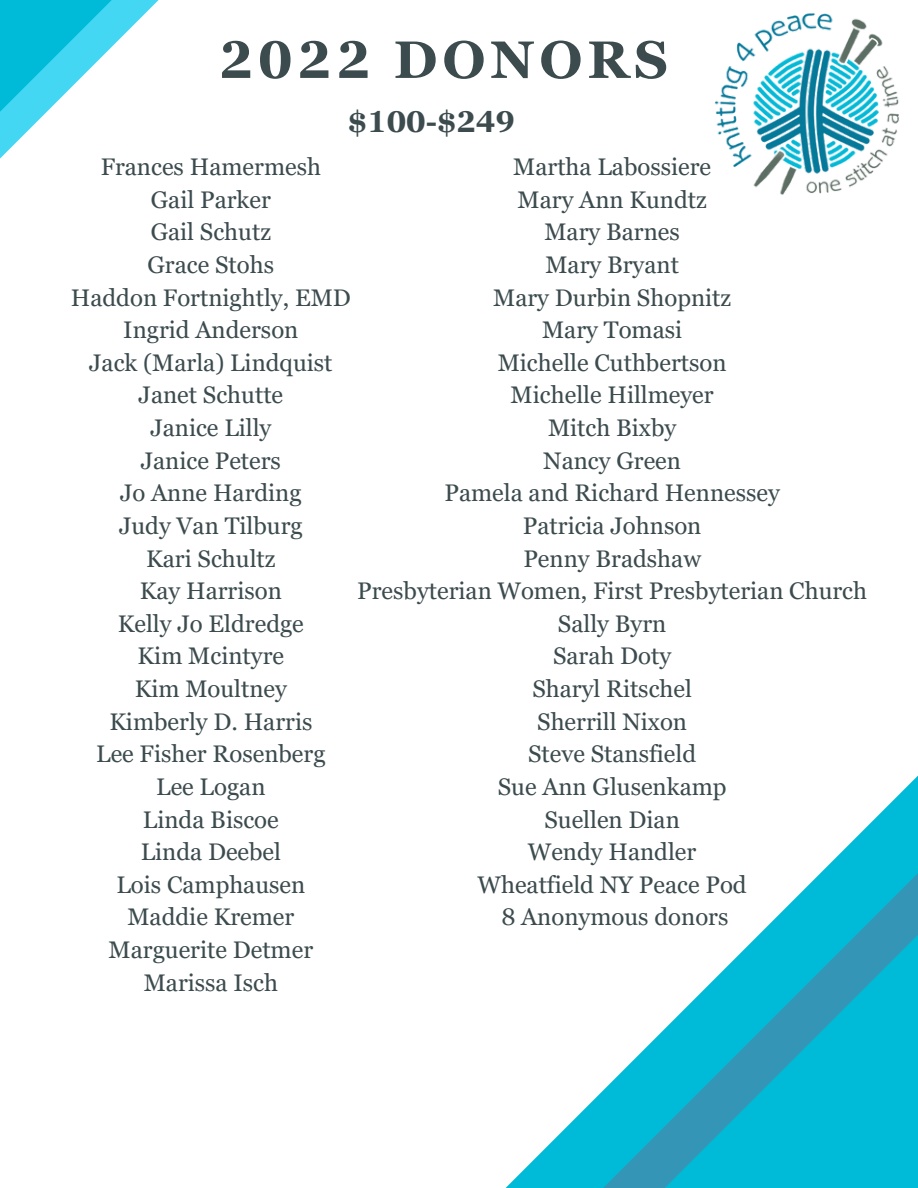
<style>
.page{position:relative;width:918px;height:1188px;background:#fff}
.page>*{position:absolute;margin:0;border:0;box-sizing:border-box;transform-origin:0 0}
.t1{font:700 52.5px "Georgia Pro";letter-spacing:.095em;color:#3c4b4e}
.t2{font:700 30px "Georgia Pro";color:#3c4b4e}
.t3{font:24px "Georgia Pro";color:#3c4b4e}
</style>
<div class="page">
<svg style="left:505px;top:775px;width:413px;height:413px"></svg>
<svg style="left:0;top:0;width:92px;height:159px"></svg>
<img style="left:714px;top:13px;width:186px;height:182px">
<svg style="left:563px;top:933px;width:355px;height:255px;fill:#00bbd7"></svg>
<p class="t1" style="left:219px;top:30px;width:451px">2022 DONORS</p>
<p class="t2" style="left:348px;top:104px;width:168px">$100-$249</p>
<p class="t3" style="left:101px;top:153px;width:222px">Frances Hamermesh</p>
<p class="t3" style="left:151px;top:186px;width:122px">Gail Parker</p>
<p class="t3" style="left:151px;top:218px;width:122px">Gail Schutz</p>
<p class="t3" style="left:148px;top:251px;width:128px">Grace Stohs</p>
<p class="t3" style="left:71px;top:284px;width:282px">Haddon Fortnightly, EMD</p>
<p class="t3" style="left:123px;top:316px;width:177px">Ingrid Anderson</p>
<p class="t3" style="left:89px;top:349px;width:245px">Jack (Marla) Lindquist</p>
<p class="t3" style="left:139px;top:381px;width:146px">Janet Schutte</p>
<p class="t3" style="left:150px;top:414px;width:123px">Janice Lilly</p>
<p class="t3" style="left:141px;top:447px;width:142px">Janice Peters</p>
<p class="t3" style="left:120px;top:479px;width:183px">Jo Anne Harding</p>
<p class="t3" style="left:119px;top:512px;width:185px">Judy Van Tilburg</p>
<p class="t3" style="left:146px;top:545px;width:131px">Kari Schultz</p>
<p class="t3" style="left:140px;top:577px;width:144px">Kay Harrison</p>
<p class="t3" style="left:118px;top:610px;width:188px">Kelly Jo Eldredge</p>
<p class="t3" style="left:138px;top:642px;width:148px">Kim Mcintyre</p>
<p class="t3" style="left:135px;top:675px;width:154px">Kim Moultney</p>
<p class="t3" style="left:109px;top:708px;width:205px">Kimberly D. Harris</p>
<p class="t3" style="left:96px;top:740px;width:231px">Lee Fisher Rosenberg</p>
<p class="t3" style="left:156px;top:773px;width:111px">Lee Logan</p>
<p class="t3" style="left:143px;top:806px;width:137px">Linda Biscoe</p>
<p class="t3" style="left:141px;top:838px;width:142px">Linda Deebel</p>
<p class="t3" style="left:116px;top:871px;width:190px">Lois Camphausen</p>
<p class="t3" style="left:127px;top:903px;width:168px">Maddie Kremer</p>
<p class="t3" style="left:109px;top:936px;width:206px">Marguerite Detmer</p>
<p class="t3" style="left:144px;top:969px;width:136px">Marissa Isch</p>
<p class="t3" style="left:513px;top:153px;width:200px">Martha Labossiere</p>
<p class="t3" style="left:518px;top:186px;width:191px">Mary Ann Kundtz</p>
<p class="t3" style="left:544px;top:218px;width:137px">Mary Barnes</p>
<p class="t3" style="left:545px;top:251px;width:135px">Mary Bryant</p>
<p class="t3" style="left:493px;top:284px;width:239px">Mary Durbin Shopnitz</p>
<p class="t3" style="left:542px;top:316px;width:142px">Mary Tomasi</p>
<p class="t3" style="left:498px;top:349px;width:230px">Michelle Cuthbertson</p>
<p class="t3" style="left:511px;top:381px;width:205px">Michelle Hillmeyer</p>
<p class="t3" style="left:548px;top:414px;width:130px">Mitch Bixby</p>
<p class="t3" style="left:543px;top:447px;width:139px">Nancy Green</p>
<p class="t3" style="left:444px;top:479px;width:337px">Pamela and Richard Hennessey</p>
<p class="t3" style="left:523px;top:512px;width:180px">Patricia Johnson</p>
<p class="t3" style="left:523px;top:545px;width:179px">Penny Bradshaw</p>
<p class="t3" style="left:357px;top:577px;width:512px">Presbyterian Women, First Presbyterian Church</p>
<p class="t3" style="left:558px;top:610px;width:110px">Sally Byrn</p>
<p class="t3" style="left:553px;top:642px;width:120px">Sarah Doty</p>
<p class="t3" style="left:532px;top:675px;width:161px">Sharyl Ritschel</p>
<p class="t3" style="left:537px;top:708px;width:151px">Sherrill Nixon</p>
<p class="t3" style="left:528px;top:740px;width:170px">Steve Stansfield</p>
<p class="t3" style="left:498px;top:773px;width:230px">Sue Ann Glusenkamp</p>
<p class="t3" style="left:544px;top:806px;width:137px">Suellen Dian</p>
<p class="t3" style="left:528px;top:838px;width:170px">Wendy Handler</p>
<p class="t3" style="left:478px;top:871px;width:271px">Wheatfield NY Peace Pod</p>
<p class="t3" style="left:502px;top:903px;width:228px">8 Anonymous donors</p>
</div>
